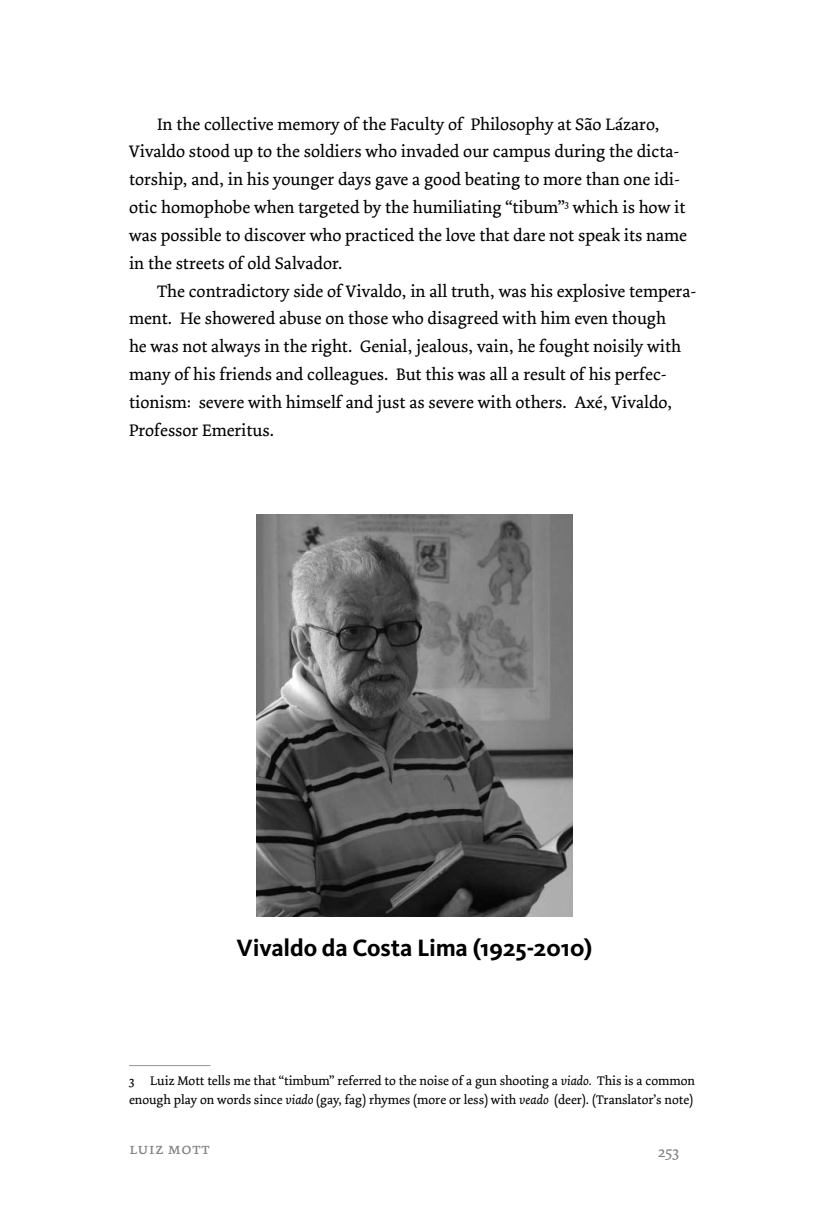
<style>
.page{position:relative;width:819px;height:1216px;background:#fff}
.page>*{position:absolute;margin:0;border:0;box-sizing:border-box;transform-origin:0 0}
.t1{font:700 24.5px "Kievit OT";letter-spacing:-.005em;color:#000}
.t2{font:17.5px/27.8px "Dolly";color:#000}
.t3{font:16.28px "Dolly SC";letter-spacing:.015em;color:#808285}
.t4{font:16.28px "Dolly";color:#808285}
.t5{font:13.12px/19.2px "Dolly";color:#000}
.s1{font-style:italic}
</style>
<div class="page">
<hr style="left:129px;top:1065px;width:81px;height:1px;background:#939598">
<img style="left:257px;top:514px;width:315px;height:402px">
<p class="t2" style="left:129px;top:110px;width:559px;text-indent:28px">In the collective memory of the Faculty of Philosophy at São Lázaro, Vivaldo stood up to the soldiers who invaded our campus during the dicta&shy;torship, and, in his younger days gave a good beating to more than one idi&shy;otic homophobe when targeted by the humiliating “tibum”<sup>3</sup> which is how it was possible to discover who practiced the love that dare not speak its name in the streets of old Salvador.</p>
<p class="t2" style="left:129px;top:277px;width:568px;text-indent:28px">The contradictory side of Vivaldo, in all truth, was his explosive tempera&shy;ment. He showered abuse on those who disagreed with him even though<br>he was not always in the right. Genial, jealous, vain, he fought noisily with many of his friends and colleagues. But this was all a result of his perfec&shy;tionism: severe with himself and just as severe with others. Axé, Vivaldo, Professor Emeritus.</p>
<h1 class="t1" style="left:236px;top:933px;width:357px">Vivaldo da Costa Lima (1925-2010)</h1>
<p class="t5" style="left:129px;top:1071px;width:567px">3 Luiz Mott tells me that “timbum” referred to the noise of a gun shooting a <span class="s1">viado.</span> This is a common enough play on words since <span class="s1">viado</span> (gay, fag) rhymes (more or less) with <span class="s1">veado</span> (deer). (Translator’s note)</p>
<p class="t3" style="left:129px;top:1139px;width:83px">luiz mott</p>
<p class="t4" style="left:658px;top:1141px;width:23px">253</p>
</div>
